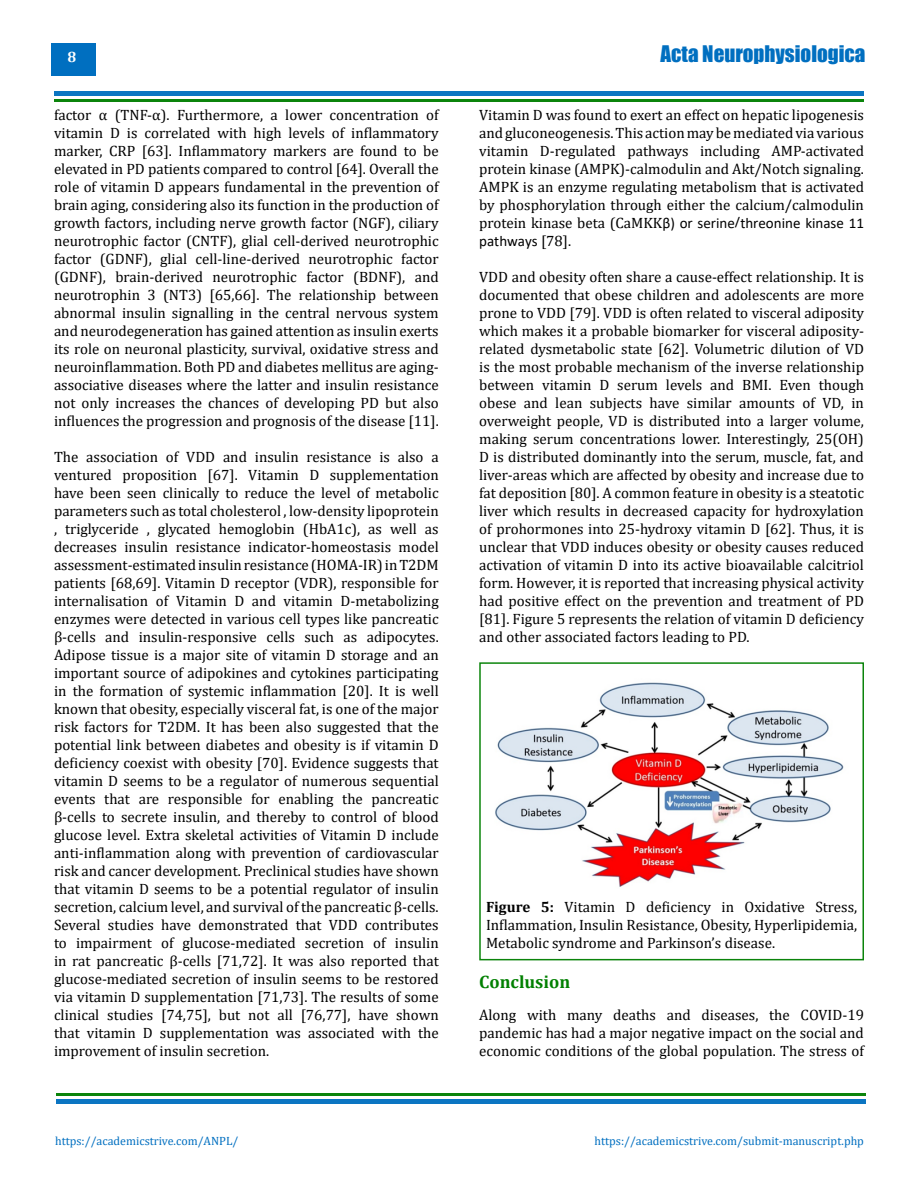
<style>
.page{position:relative;width:918px;height:1188px;background:#fff}
.page>*{position:absolute;margin:0;border:0;box-sizing:border-box;transform-origin:0 0}
.t1{font:21px "Impact";color:#006fc0}
.t2{font:700 18px "Cambria";color:#008000}
.t3{font:15px/18px "Cambria";color:#000;text-align:justify}
.t4{font:15px/18px "Calibri";color:#000}
.t5{font:700 15px "Cambria";color:#fff}
.t6{font:12px "Cambria";color:#006fc0}
.s1{font-family:"Cambria"}
.s2{font-weight:700}
</style>
<div class="page">
<div style="left:51px;top:43px;width:45px;height:33px;background:#006fc0"></div>
<div style="left:54px;top:91px;width:810px;height:5px;background:#0b75c2"></div>
<div style="left:56px;top:1099px;width:810px;height:5px;background:#0b75c2"></div>
<hr style="left:54px;top:99px;width:810px;height:3px;background:#007f01">
<hr style="left:56px;top:1094px;width:810px;height:2px;background:#007f01">
<img style="left:495px;top:682px;width:349px;height:205px">
<div style="left:479px;top:662px;width:385px;height:298px;border:2px solid #007f01"></div>
<p class="t5" style="left:68px;top:47px;width:10px">8</p>
<p class="t3" style="left:54px;top:105px;width:386px">factor α (TNF-α). Furthermore, a lower concentration of vitamin D is correlated with high levels of inflammatory marker, CRP [63]. Inflammatory markers are found to be elevated in PD patients compared to control [64]. Overall the role of vitamin D appears fundamental in the prevention of brain aging, considering also its function in the production of growth factors, including nerve growth factor (NGF), ciliary neurotrophic factor (CNTF), glial cell-derived neurotrophic factor (GDNF), glial cell-line-derived neurotrophic factor (GDNF), brain-derived neurotrophic factor (BDNF), and neurotrophin 3 (NT3) [65,66]. The relationship between abnormal insulin signalling in the central nervous system and neurodegeneration has gained attention as insulin exerts its role on neuronal plasticity, survival, oxidative stress and neuroinflammation. Both PD and diabetes mellitus are aging&shy;associative diseases where the latter and insulin resistance not only increases the chances of developing PD but also influences the progression and prognosis of the disease [11].</p>
<p class="t3" style="left:54px;top:447px;width:386px">The association of VDD and insulin resistance is also a ventured proposition [67]. Vitamin D supplementation have been seen clinically to reduce the level of metabolic parameters such as total cholesterol , low-density lipoprotein , triglyceride , glycated hemoglobin (HbA1c), as well as decreases insulin resistance indicator-homeostasis model assessment-estimated insulin resistance (HOMA-IR) in T2DM patients [68,69]. Vitamin D receptor (VDR), responsible for internalisation of Vitamin D and vitamin D-metabolizing enzymes were detected in various cell types like pancreatic β-cells and insulin-responsive cells such as adipocytes.<br>Adipose tissue is a major site of vitamin D storage and an important source of adipokines and cytokines participating in the formation of systemic inflammation [20]. It is well known that obesity, especially visceral fat, is one of the major risk factors for T2DM. It has been also suggested that the potential link between diabetes and obesity is if vitamin D deficiency coexist with obesity [70]. Evidence suggests that vitamin D seems to be a regulator of numerous sequential events that are responsible for enabling the pancreatic β-cells to secrete insulin, and thereby to control of blood glucose level. Extra skeletal activities of Vitamin D include anti-inflammation along with prevention of cardiovascular risk and cancer development. Preclinical studies have shown that vitamin D seems to be a potential regulator of insulin secretion, calcium level, and survival of the pancreatic β-cells.<br>Several studies have demonstrated that VDD contributes to impairment of glucose-mediated secretion of insulin in rat pancreatic β-cells [71,72]. It was also reported that glucose-mediated secretion of insulin seems to be restored via vitamin D supplementation [71,73]. The results of some clinical studies [74,75], but not all [76,77], have shown that vitamin D supplementation was associated with the improvement of insulin secretion.</p>
<h1 class="t1" style="left:661px;top:37px;width:206px">Acta Neurophysiologica</h1>
<p class="t3" style="left:479px;top:105px;width:386px">Vitamin D was found to exert an effect on hepatic lipogenesis and gluconeogenesis. This action may be mediated via various vitamin D-regulated pathways including AMP-activated protein kinase (AMPK)-calmodulin and Akt/Notch signaling.<br>AMPK is an enzyme regulating metabolism that is activated by phosphorylation through either the calcium/calmodulin</p>
<p class="t4" style="left:479px;top:213px;width:386px"><span class="s1">protein kinase beta (CaMKK</span>β) or serine/threonine kinase 11 pathways <span class="s1">[78].</span></p>
<p class="t3" style="left:479px;top:267px;width:386px">VDD and obesity often share a cause-effect relationship. It is documented that obese children and adolescents are more prone to VDD [79]. VDD is often related to visceral adiposity which makes it a probable biomarker for visceral adiposity&shy;related dysmetabolic state [62]. Volumetric dilution of VD is the most probable mechanism of the inverse relationship between vitamin D serum levels and BMI. Even though obese and lean subjects have similar amounts of VD, in overweight people, VD is distributed into a larger volume, making serum concentrations lower. Interestingly, 25(OH)<br>D is distributed dominantly into the serum, muscle, fat, and liver-areas which are affected by obesity and increase due to fat deposition [80]. A common feature in obesity is a steatotic liver which results in decreased capacity for hydroxylation of prohormones into 25-hydroxy vitamin D [62]. Thus, it is unclear that VDD induces obesity or obesity causes reduced activation of vitamin D into its active bioavailable calcitriol form. However, it is reported that increasing physical activity had positive effect on the prevention and treatment of PD [81]. Figure 5 represents the relation of vitamin D deficiency and other associated factors leading to PD.</p>
<p class="t3" style="left:486px;top:897px;width:373px"><span class="s2">Figure 5:</span> Vitamin D deficiency in Oxidative Stress, Inflammation, Insulin Resistance, Obesity, Hyperlipidemia, Metabolic syndrome and Parkinson’s disease.</p>
<p class="t2" style="left:479px;top:969px;width:93px">Conclusion</p>
<p class="t3" style="left:479px;top:1005px;width:386px">Along with many deaths and diseases, the COVID-19 pandemic has had a major negative impact on the social and economic conditions of the global population. The stress of</p>
<p class="t6" style="left:55px;top:1134px;width:185px">https://academicstrive.com/ANPL/</p>
<p class="t6" style="left:594px;top:1134px;width:271px">https://academicstrive.com/submit-manuscript.php</p>
</div>
